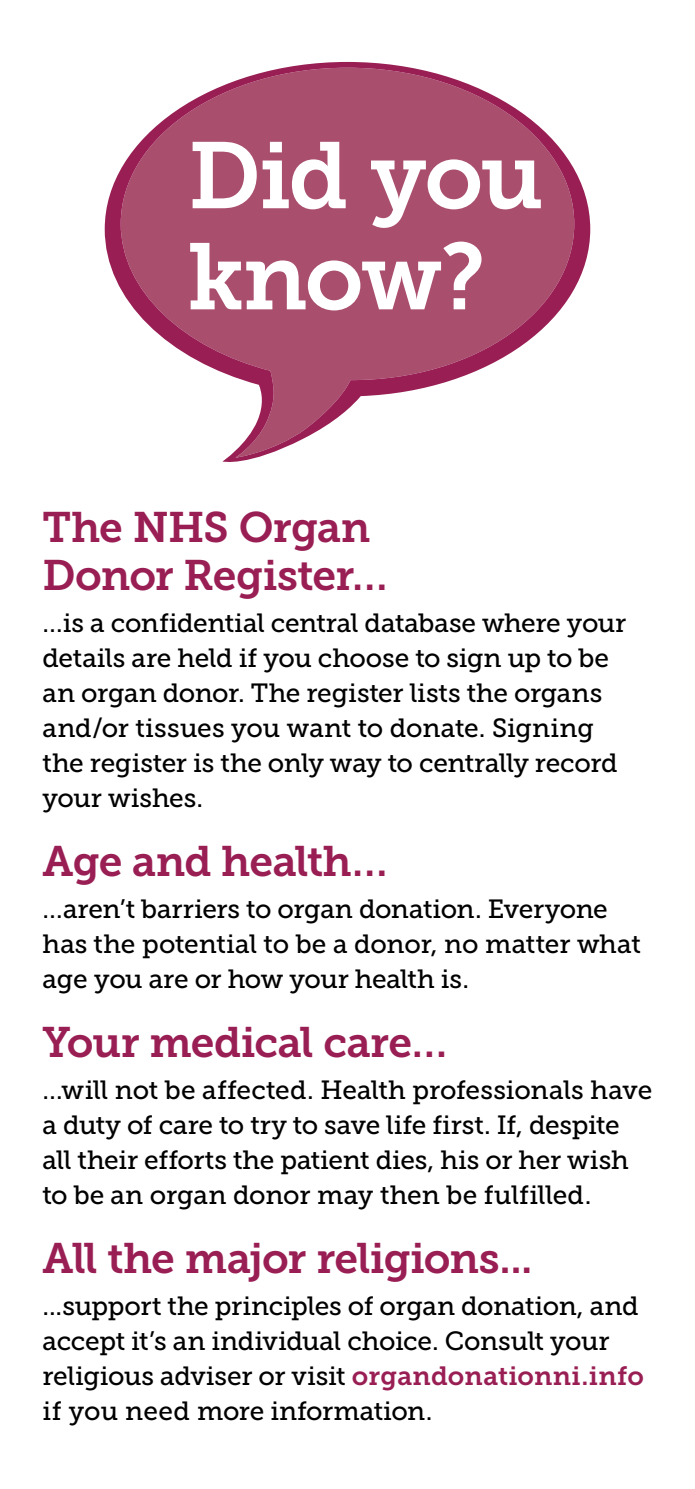
<style>
.page{position:relative;width:695px;height:1489px;background:#fff}
.page>*{position:absolute;margin:0;border:0;box-sizing:border-box;transform-origin:0 0}
.t1{font:93.5px/101px "Museo Slab 700";letter-spacing:-.025em;color:#fff}
.t2{font:42.5px/47.5px "Museo Slab 700";letter-spacing:-.02em;color:#991e54}
.t3{font:26.25px/35px "Museo Slab 500";letter-spacing:-.01em;color:#000}
.s1{font-family:"Museo Slab 700";color:#991e54}
</style>
<div class="page">
<svg style="left:105px;top:62px;width:485px;height:400px;fill:#aa4e6e"></svg>
<h1 class="t1" style="left:188px;top:126px;width:357px">Did you know?</h1>
<h2 class="t2" style="left:43px;top:504px;width:346px">The NHS Organ<br>Donor Register…</h2>
<p class="t3" style="left:43px;top:605px;width:585px">…is a confidential central database where your details are held if you choose to sign up to be an organ donor. The register lists the organs and/or tissues you want to donate. Signing the register is the only way to centrally record your wishes.</p>
<h2 class="t2" style="left:43px;top:837px;width:346px">Age and health…</h2>
<p class="t3" style="left:43px;top:891px;width:599px">…aren’t barriers to organ donation. Everyone has the potential to be a donor, no matter what age you are or how your health is.</p>
<h2 class="t2" style="left:43px;top:1018px;width:406px">Your medical care…</h2>
<p class="t3" style="left:43px;top:1072px;width:611px">…will not be affected. Health professionals have a duty of care to try to save life first. If, despite all their efforts the patient dies, his or her wish to be an organ donor may then be fulfilled.</p>
<h2 class="t2" style="left:43px;top:1234px;width:491px">All the major religions...</h2>
<p class="t3" style="left:42px;top:1288px;width:602px">...support the principles of organ donation, and accept it’s an individual choice. Consult your religious adviser or visit <span class="s1">organdonationni.info </span>if you need more information.</p>
</div>
